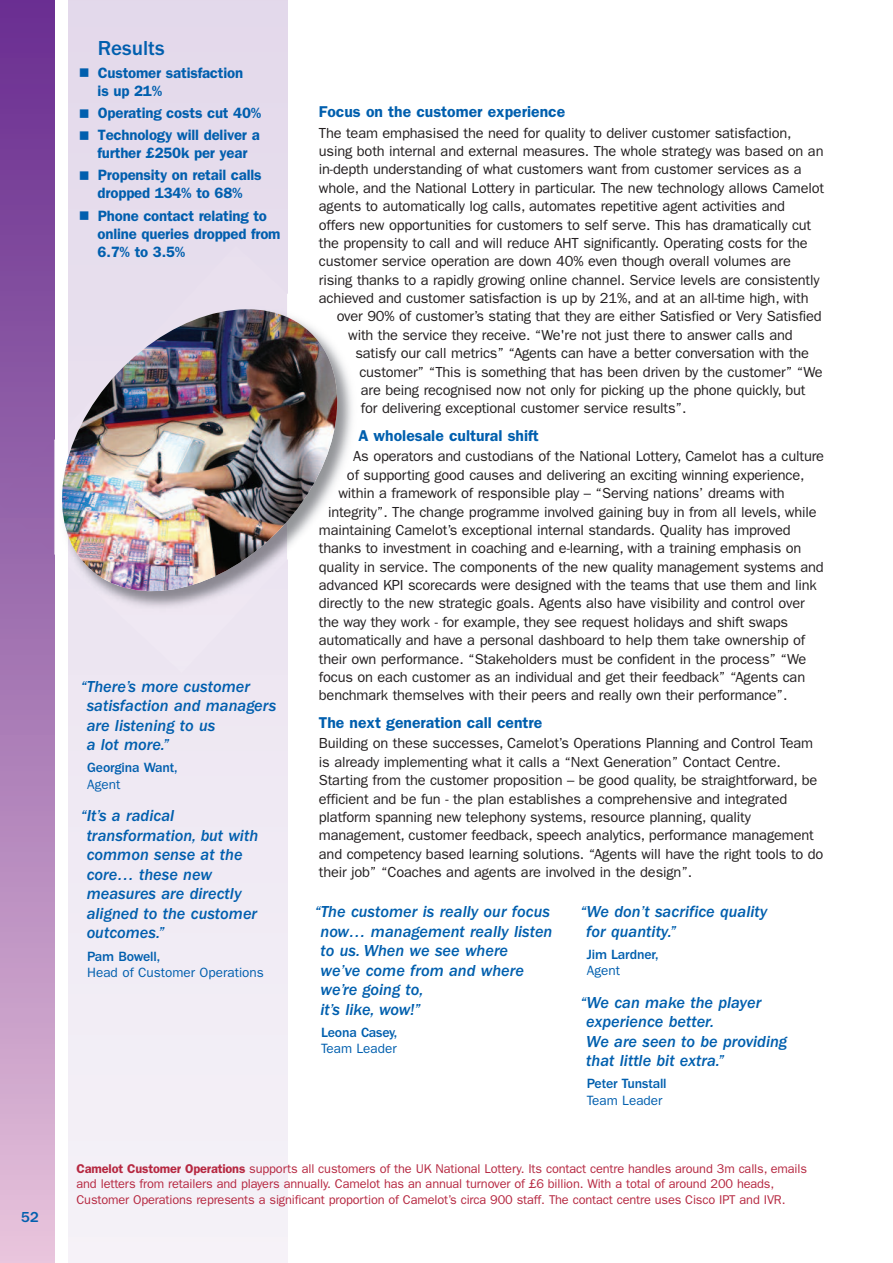
<style>
.page{position:relative;width:893px;height:1263px;background:#fff}
.page>*{position:absolute;margin:0;border:0;box-sizing:border-box;transform-origin:0 0}
.t1{font:500 21px "ITC Franklin Gothic Std";color:#015fae}
.t2{font:16.5px/19.5px "ITC Franklin Gothic Std Med It";color:#015fae}
.t3{font:600 15.75px "ITC Franklin Gothic Std";color:#015fae}
.t4{font:600 15px/18px "ITC Franklin Gothic Std";letter-spacing:-.01em;color:#015fae}
.t5{font:500 15px "ITC Franklin Gothic Std";color:#015fae}
.t6{font:14.7px/18.5px "ITC Franklin Gothic Std";letter-spacing:-.01em;color:#231f20}
.t7{font:500 13.8px "ITC Franklin Gothic Std";letter-spacing:-.01em;color:#015fae}
.t8{font:13.5px "ITC Franklin Gothic Std";color:#015fae}
.t9{font:12.75px/15.5px "ITC Franklin Gothic Std";letter-spacing:-.01em;color:#b62841}
.s1{font-weight:600}
</style>
<div class="page">
<svg style="left:68px;top:0;width:219px;height:1263px"></svg>
<div style="left:0;top:0;width:55px;height:1263px;background:linear-gradient(to bottom,#662b8e,#e3bed9)"></div>
<div style="left:68px;top:245px;width:219px;height:428px;background:#ece5f1"></div>
<div style="left:0;top:440px;width:44px;height:114px;background:#9463aa"></div>
<svg style="left:44px;top:290px;width:308px;height:321px"></svg>
<img style="left:62px;top:309px;width:276px;height:282px">
<p class="t5" style="left:21px;top:1212px;width:19px">52</p>
<h1 class="t1" style="left:98px;top:41px;width:68px">Results</h1>
<p class="t4" style="left:98px;top:65px;width:147px;text-indent:-19px">■ Customer satisfaction is up 21%</p>
<p class="t4" style="left:79px;top:105px;width:184px">■ Operating costs cut 40%</p>
<p class="t4" style="left:79px;top:127px;width:183px;text-align:center">■ Technology will deliver a further £250k per year</p>
<p class="t4" style="left:79px;top:167px;width:185px;text-align:center">■ Propensity on retail calls dropped 134% to 68%</p>
<p class="t4" style="left:98px;top:208px;width:184px;text-indent:-19px">■ Phone contact relating to online queries dropped from<br>6.7% to 3.5%</p>
<p class="t2" style="left:87px;top:678px;width:191px;text-indent:-6px">“There’s more customer satisfaction and managers are listening to us<br>a lot more.”</p>
<p class="t7" style="left:87px;top:763px;width:92px">Georgina Want,</p>
<p class="t8" style="left:87px;top:780px;width:35px">Agent</p>
<p class="t2" style="left:87px;top:807px;width:173px;text-indent:-6px">“It’s a radical transformation, but with common sense at the core… these new measures are directly aligned to the customer outcomes.”</p>
<p class="t7" style="left:87px;top:951px;width:74px">Pam Bowell,</p>
<p class="t8" style="left:87px;top:968px;width:178px">Head of Customer Operations</p>
<p class="t3" style="left:319px;top:106px;width:248px">Focus on the customer experience</p>
<p class="t6" style="left:319px;top:125px;width:507px">The team emphasised the need for quality to deliver customer satisfaction, using both internal and external measures. The whole strategy was based on an in-depth understanding of what customers want from customer services as a whole, and the National Lottery in particular. The new technology allows Camelot agents to automatically log calls, automates repetitive agent activities and offers new opportunities for customers to self serve. This has dramatically cut the propensity to call and will reduce AHT significantly. Operating costs for the customer service operation are down 40% even though overall volumes are rising thanks to a rapidly growing online channel. Service levels are consistently achieved and customer satisfaction is up by 21%, and at an all-time high, with</p>
<p class="t6" style="left:337px;top:308px;width:487px">over 90% of customer’s stating that they are either Satisfied or Very Satisfied</p>
<p class="t6" style="left:348px;top:327px;width:446px">with the service they receive. “We're not just there to answer calls and</p>
<p class="t6" style="left:355px;top:345px;width:455px">satisfy our call metrics” “Agents can have a better conversation with the</p>
<p class="t6" style="left:359px;top:363px;width:465px">customer” “This is something that has been driven by the customer” “We</p>
<p class="t6" style="left:361px;top:382px;width:446px">are being recognised now not only for picking up the phone quickly, but</p>
<p class="t6" style="left:361px;top:400px;width:327px">for delivering exceptional customer service results”.</p>
<p class="t3" style="left:358px;top:430px;width:182px">A wholesale cultural shift</p>
<p class="t6" style="left:353px;top:448px;width:472px">As operators and custodians of the National Lottery, Camelot has a culture</p>
<p class="t6" style="left:347px;top:467px;width:459px">of supporting good causes and delivering an exciting winning experience,</p>
<p class="t6" style="left:338px;top:485px;width:448px">within a framework of responsible play – “Serving nations’ dreams with</p>
<p class="t6" style="left:328px;top:503px;width:490px">integrity”. The change programme involved gaining buy in from all levels, while</p>
<p class="t6" style="left:319px;top:522px;width:473px">maintaining Camelot’s exceptional internal standards. Quality has improved</p>
<p class="t6" style="left:319px;top:540px;width:484px">thanks to investment in coaching and e-learning, with a training emphasis on</p>
<p class="t6" style="left:319px;top:559px;width:506px">quality in service. The components of the new quality management systems and</p>
<p class="t6" style="left:319px;top:577px;width:499px">advanced KPI scorecards were designed with the teams that use them and link</p>
<p class="t6" style="left:319px;top:595px;width:487px">directly to the new strategic goals. Agents also have visibility and control over</p>
<p class="t6" style="left:319px;top:614px;width:471px">the way they work - for example, they see request holidays and shift swaps</p>
<p class="t6" style="left:319px;top:632px;width:488px">automatically and have a personal dashboard to help them take ownership of</p>
<p class="t6" style="left:319px;top:650px;width:489px">their own performance. “Stakeholders must be confident in the process” “We</p>
<p class="t6" style="left:319px;top:669px;width:488px">focus on each customer as an individual and get their feedback” “Agents can</p>
<p class="t6" style="left:319px;top:687px;width:470px">benchmark themselves with their peers and really own their performance”.</p>
<p class="t3" style="left:319px;top:717px;width:225px">The next generation call centre</p>
<p class="t6" style="left:319px;top:735px;width:506px">Building on these successes, Camelot’s Operations Planning and Control Team is already implementing what it calls a “Next Generation” Contact Centre.<br>Starting from the customer proposition – be good quality, be straightforward, be efficient and be fun - the plan establishes a comprehensive and integrated platform spanning new telephony systems, resource planning, quality management, customer feedback, speech analytics, performance management and competency based learning solutions. “Agents will have the right tools to do their job” “Coaches and agents are involved in the design”.</p>
<p class="t2" style="left:321px;top:903px;width:233px;text-indent:-6px">“The customer is really our focus now… management really listen to us. When we see where<br>we’ve come from and where we’re going to,<br>it’s like, wow!”</p>
<p class="t7" style="left:321px;top:1028px;width:78px">Leona Casey,</p>
<p class="t8" style="left:321px;top:1044px;width:77px">Team Leader</p>
<p class="t2" style="left:586px;top:903px;width:183px;text-indent:-6px">“We don’t sacrifice quality for quantity.”</p>
<p class="t7" style="left:587px;top:950px;width:73px">Jim Lardner,</p>
<p class="t8" style="left:587px;top:966px;width:35px">Agent</p>
<p class="t2" style="left:586px;top:994px;width:202px;text-indent:-6px">“We can make the player experience better.<br>We are seen to be providing that little bit extra.”</p>
<p class="t7" style="left:587px;top:1079px;width:81px">Peter Tunstall</p>
<p class="t8" style="left:587px;top:1095px;width:77px">Team Leader</p>
<p class="t9" style="left:77px;top:1162px;width:732px"><span class="s1">Camelot Customer Operations</span> supports all customers of the UK National Lottery. Its contact centre handles around 3m calls, emails and letters from retailers and players annually. Camelot has an annual turnover of £6 billion. With a total of around 200 heads,<br>Customer Operations represents a significant proportion of Camelot’s circa 900 staff. The contact centre uses Cisco IPT and IVR.</p>
</div>
